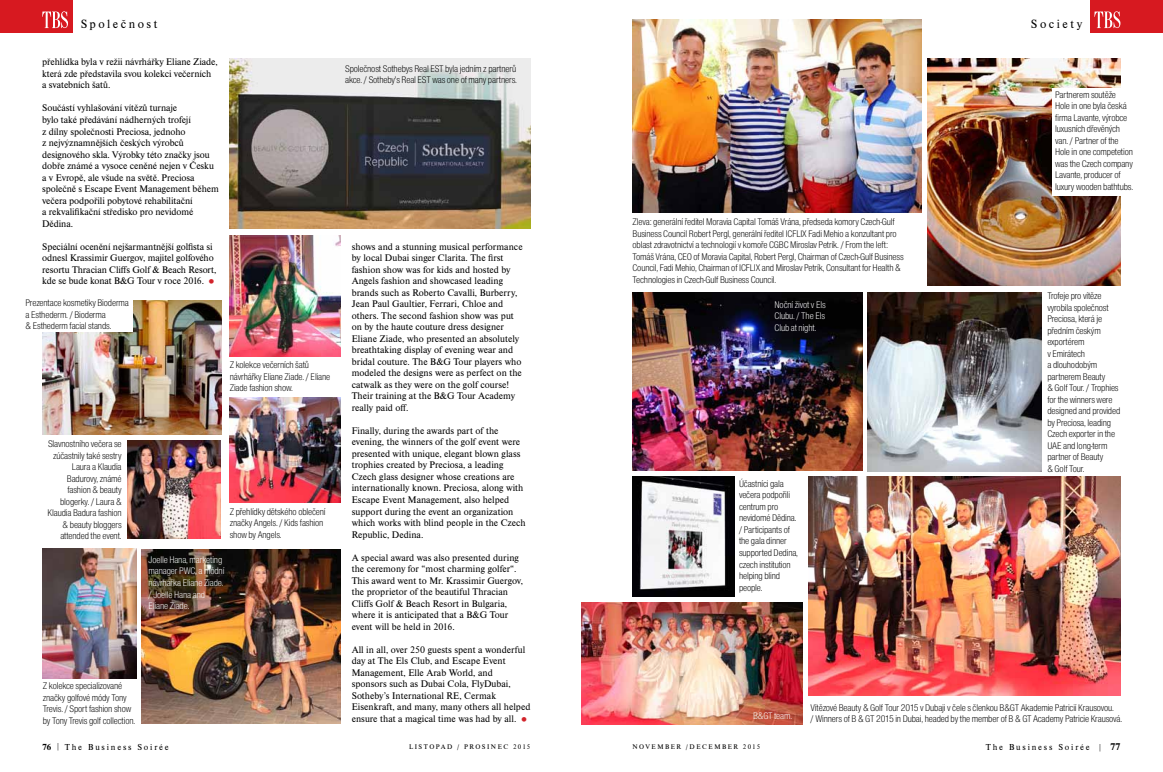
<style>
.page{position:relative;width:1163px;height:772px;background:#fff}
.page>*{position:absolute;margin:0;border:0;box-sizing:border-box;transform-origin:0 0}
.t1{font:12.5px "Nimbus Roman DOT";letter-spacing:.195em;color:#000}
.t2{font:10px/11.5px "Nimbus Roman DOT";color:#000}
.t3{font:10px/11.5px "Nimbus Sans DOT Ligh Cond";letter-spacing:-.015em;color:#000}
.t4{font:10px/11.5px "Nimbus Sans DOT Ligh Cond";letter-spacing:-.015em;color:#fff;text-align:justify}
.t5{font:9px "Nimbus Roman DOT";letter-spacing:.2em;color:#000}
.t6{font:7px "Nimbus Roman DOT";letter-spacing:.215em;color:#000}
.s1{font-size:8px;color:#d2232a}
.s2{font-family:"Nimbus Roman No 9 LOT";font-weight:500}
.s3{font-family:"Nimbus Roman No 9 LOT";font-weight:500;font-size:10px}
</style>
<div class="page">
<div style="left:0;top:0;width:72px;height:33px;background:#d71920"></div>
<svg style="left:42px;top:11px;width:26px;height:17px"></svg>
<img style="left:127px;top:440px;width:94px;height:98px">
<img style="left:632px;top:476px;width:102px;height:119px">
<img style="left:808px;top:476px;width:312px;height:218px">
<img style="left:867px;top:292px;width:173px;height:179px">
<img style="left:632px;top:292px;width:230px;height:178px">
<img style="left:43px;top:548px;width:93px;height:130px">
<img style="left:230px;top:58px;width:300px;height:170px">
<img style="left:632px;top:20px;width:289px;height:193px">
<img style="left:927px;top:58px;width:193px;height:227px">
<div style="left:1052px;top:88px;width:83px;height:107px;background:#fff"></div>
<div style="left:1090px;top:0;width:72px;height:33px;background:#d71920"></div>
<svg style="left:1094px;top:11px;width:26px;height:17px"></svg>
<img style="left:142px;top:549px;width:198px;height:174px">
<img style="left:230px;top:235px;width:110px;height:121px">
<img style="left:230px;top:397px;width:110px;height:105px">
<img style="left:581px;top:602px;width:221px;height:122px">
<img style="left:43px;top:300px;width:178px;height:134px">
<div style="left:23px;top:296px;width:110px;height:36px;background:#fff"></div>
<p class="t1" style="left:81px;top:17px;width:78px">Společnost</p>
<p class="t2" style="left:42px;top:57px;width:177px">přehlídka byla v režii návrhářky Eliane Ziade, která zde představila svou kolekci večerních a svatebních šatů.</p>
<p class="t2" style="left:42px;top:103px;width:178px">Součástí vyhlašování vítězů turnaje<br>bylo také předávání nádherných trofejí<br>z dílny společnosti Preciosa, jednoho<br>z nejvýznamnějších českých výrobců designového skla. Výrobky této značky jsou dobře známé a vysoce ceněné nejen v Česku a v Evropě, ale všude na světě. Preciosa společně s Escape Event Management během večera podpořili pobytové rehabilitační<br>a rekvalifikační středisko pro nevidomé Dědina.</p>
<p class="t2" style="left:42px;top:241px;width:176px">Speciální ocenění nejšarmantnější golfista si odnesl Krassimir Guergov, majitel golfového resortu Thracian Cliffs Golf &amp; Beach Resort, kde se bude konat B&amp;G Tour v roce 2016. <span class="s1">●</span></p>
<p class="t3" style="left:26px;top:297px;width:105px">Prezentace kosmetiky Bioderma a Esthederm. / Bioderma<br>&amp; Esthederm facial stands.</p>
<p class="t3" style="left:48px;top:438px;width:75px;text-align:right">Slavnostního večera se zúčastnily také sestry<br>Laura a Klaudia<br>Badurovy, známé fashion &amp; beauty blogerky. / Laura &amp;<br>Klaudia Badura fashion &amp; beauty bloggers attended the event.</p>
<p class="t3" style="left:230px;top:359px;width:102px">Z kolekce večerních šatů návrhářky Eliane Ziade. / Eliane<br>Ziade fashion show.</p>
<p class="t3" style="left:230px;top:505px;width:97px">Z přehlídky dětského oblečení značky Angels. / Kids fashion show by Angels.</p>
<p class="t4" style="left:149px;top:553px;width:77px;text-align:left">Joelle Hana, marketing manager PWC, a módní návrhářka Eliane Ziade. / Joelle Hana and<br>Eliane Ziade.</p>
<p class="t3" style="left:43px;top:679px;width:94px">Z kolekce specializované značky golfové módy Tony<br>Trevis. / Sport fashion show by Tony Trevis golf collection.</p>
<p class="t3" style="left:345px;top:63px;width:173px">Společnost Sothebys Real EST byla jedním z partnerů akce. / Sotheby's Real EST was one of many partners.</p>
<p class="t2" style="left:351px;top:241px;width:172px">shows and a stunning musical performance by local Dubai singer Clarita. The first fashion show was for kids and hosted by Angels fashion and showcased leading brands such as Roberto Cavalli, Burberry, Jean Paul Gaultier, Ferrari, Chloe and others. The second fashion show was put on by the haute couture dress designer Eliane Ziade, who presented an absolutely breathtaking display of evening wear and bridal couture. The B&amp;G Tour players who modeled the designs were as perfect on the catwalk as they were on the golf course!<br>Their training at the B&amp;G Tour Academy really paid off.</p>
<p class="t2" style="left:351px;top:425px;width:175px">Finally, during the awards part of the evening, the winners of the golf event were presented with unique, elegant blown glass trophies created by Preciosa, a leading Czech glass designer whose creations are internationally known. Preciosa, along with Escape Event Management, also helped support during the event an organization which works with blind people in the Czech Republic, Dedina.</p>
<p class="t2" style="left:351px;top:551px;width:173px">A special award was also presented during the ceremony for “most charming golfer“.<br>This award went to Mr. Krassimir Guergov, the proprietor of the beautiful Thracian Cliffs Golf &amp; Beach Resort in Bulgaria, where it is anticipated that a B&amp;G Tour event will be held in 2016.</p>
<p class="t2" style="left:351px;top:643px;width:180px">All in all, over 250 guests spent a wonderful day at The Els Club, and Escape Event Management, Elle Arab World, and sponsors such as Dubai Cola, FlyDubai, Sotheby’s International RE, Cermak Eisenkraft, and many, many others all helped ensure that a magical time was had by all. <span class="s1">●</span></p>
<p class="t5" style="left:43px;top:741px;width:128px"><span class="s2">76</span> | The Business Soirée</p>
<p class="t6" style="left:409px;top:742px;width:62px">LISTOPAD / prosine</p>
<p class="t6" style="left:503px;top:742px;width:28px">c 2015</p>
<p class="t1" style="left:1030px;top:17px;width:53px">Society</p>
<p class="t3" style="left:632px;top:216px;width:272px">Zleva: generální ředitel Moravia Capital Tomáš Vrána, předseda komory Czech-Gulf Business Council Robert Pergl, generální ředitel ICFLIX Fadi Mehio a konzultant pro oblast zdravotnictví a technologií v komoře CGBC Miroslav Petrík. / From the left:<br>Tomáš Vrána, CEO of Moravia Capital, Robert Pergl, Chairman of Czech-Gulf Business Council, Fadi Mehio, Chairman of ICFLIX and Miroslav Petrík, Consultant for Health &amp; Technologies in Czech-Gulf Business Council.</p>
<p class="t4" style="left:774px;top:298px;width:53px">Noční život v Els Clubu. / The Els Club at night.</p>
<p class="t3" style="left:739px;top:477px;width:61px">Účastníci gala večera podpořili centrum pro nevidomé Dědina. / Participants of the gala dinner supported Dedina, czech institution helping blind people.</p>
<p class="t3" style="left:1054px;top:88px;width:79px">Partnerem soutěže<br>Hole in one byla česká firma Lavante, výrobce luxusních dřevěných van. / Partner of the<br>Hole in one competetion was the Czech company<br>Lavante, producer of luxury wooden bathtubs.</p>
<p class="t3" style="left:1047px;top:290px;width:74px">Trofeje pro vítěze vyrobila společnost<br>Preciosa, která je předním českým exportérem<br>v Emirátech<br>a dlouhodobým partnerem Beauty<br>&amp; Golf Tour. / Trophies for the winners were designed and provided by Preciosa, leading<br>Czech exporter in the<br>UAE and long-term partner of Beauty<br>&amp; Golf Tour.</p>
<p class="t4" style="left:753px;top:709px;width:40px">B&amp;GT team.</p>
<p class="t3" style="left:810px;top:701px;width:313px">Vítězové Beauty &amp; Golf Tour 2015 v Dubaji v čele s členkou B&amp;GT Akademie Patricií Krausovou.<br>/ Winners of B &amp; GT 2015 in Dubai, headed by the member of B &amp; GT Academy Patricie Krausová.</p>
<p class="t6" style="left:632px;top:742px;width:83px">NOVEMBER /de cember</p>
<p class="t6" style="left:742px;top:742px;width:19px">2015</p>
<p class="t5" style="left:985px;top:742px;width:136px">The Business Soirée | <span class="s3">77</span></p>
</div>
